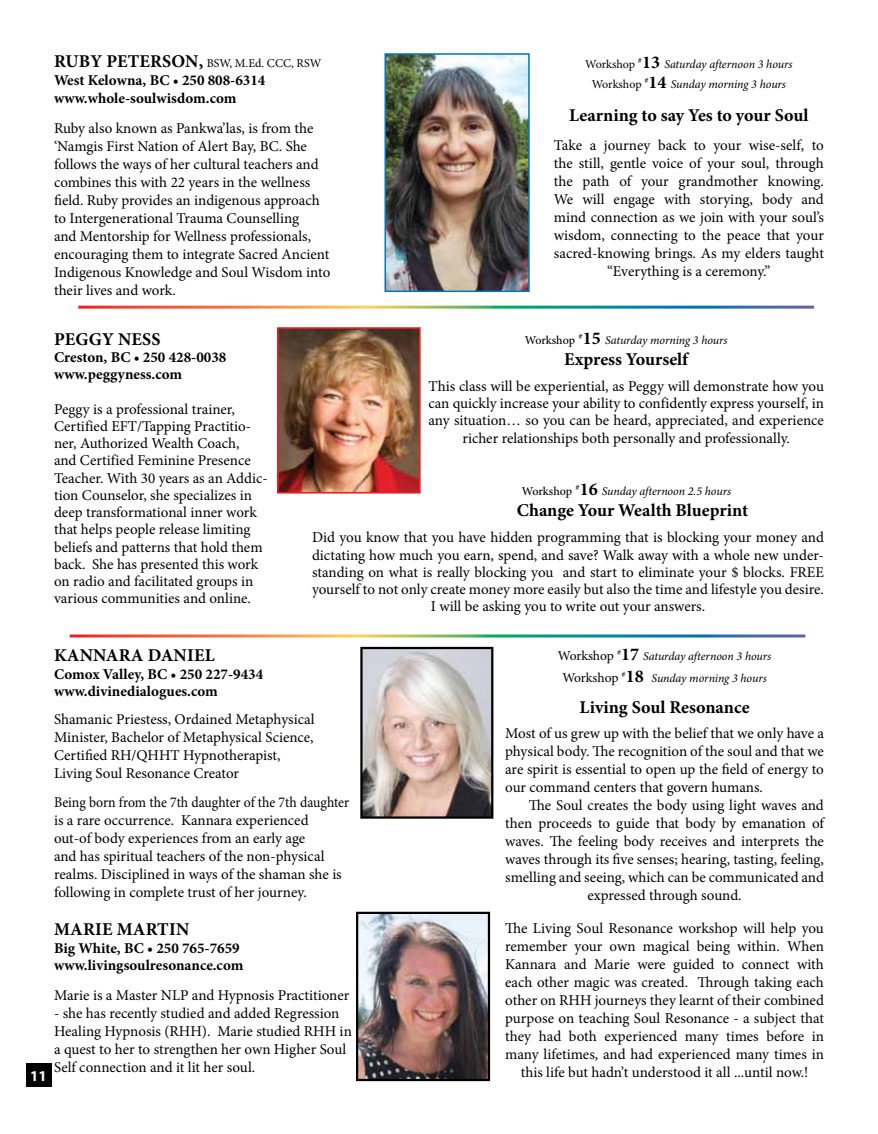
<style>
.page{position:relative;width:878px;height:1134px;background:#fff}
.page>*{position:absolute;margin:0;border:0;box-sizing:border-box;transform-origin:0 0}
.t1{font:700 18px "Minion Pro";color:#000}
.t2{font:15px/18px "Minion Pro";color:#000}
.t3{font:15px/18px "Minion Pro";color:#000;scale:.92 1}
.t4{font:700 15px/16.5px "Minion Pro";color:#000}
.t5{font:700 15px "Myriad Pro";color:#fff}
.t6{font:italic 12px/19.5px "Minion Pro";letter-spacing:-.01em;color:#000;text-align:center}
.t7{font:12px "Minion Pro";color:#000}
.s1{font-weight:700;font-size:18px}
.s2{font-style:normal}
.s3{font-weight:700;font-style:normal;font-size:18px}
.s4{font-weight:500;font-style:normal}
.s5{font-style:normal;font-size:13.5px}
</style>
<div class="page">
<div style="left:26px;top:1063px;width:25px;height:24px;background:#000"></div>
<svg style="left:70px;top:634px;width:735px;height:4px;background:#a2a591"></svg>
<img style="left:280px;top:330px;width:137px;height:161px">
<div style="left:277px;top:327px;width:143px;height:167px;border:2px solid #ed1e25"></div>
<img style="left:387px;top:56px;width:139px;height:233px">
<div style="left:384px;top:53px;width:145px;height:239px;border:2px solid #0078b8"></div>
<img style="left:363px;top:650px;width:127px;height:166px">
<div style="left:360px;top:647px;width:133px;height:172px;border:2px solid #000"></div>
<img style="left:359px;top:915px;width:128px;height:163px">
<div style="left:356px;top:912px;width:134px;height:169px;border:2px solid #000"></div>
<p class="t1" style="left:54px;top:49px;width:64px">Ruby Peters</p>
<p class="t7" style="left:171px;top:55px;width:151px"><span class="s1">on,</span> BSW, M.Ed. CCC, RSW</p>
<p class="t4" style="left:54px;top:71px;width:213px;line-height:18px">West Kelowna, BC • 250 808-6314 www.whole-soulwisdom.com</p>
<p class="t2" style="left:54px;top:119px;width:278px">Ruby also known as Pankwa’las, is from the ‘Namgis First Nation of Alert Bay, BC. She follows the ways of her cultural teachers and combines this with 22 years in the wellness field. Ruby provides an indigenous approach to Intergenerational Trauma Counselling<br>and Mentorship for Wellness professionals, encouraging them to integrate Sacred Ancient Indigenous Knowledge and Soul Wisdom into their lives and work.</p>
<p class="t6" style="left:585px;top:55px;width:209px"><span class="s2">Workshop</span> <sup>#</sup><span class="s3">13</span> Saturday afternoon 3 hours<br><span class="s2">Workshop</span> <sup>#</sup><span class="s3">14</span> Sunday morning 3 hours</p>
<p class="t1" style="left:569px;top:103px;width:241px">Learning to say Yes to your Soul</p>
<p class="t2" style="left:554px;top:136px;width:272px;text-align:center">Take a journey back to your wise-self, to the still, gentle voice of your soul, through the path of your grandmother knowing.<br>We will engage with storying, body and mind connection as we join with your soul’s wisdom, connecting to the peace that your sacred-knowing brings. As my elders taught “Everything is a ceremony.”</p>
<p class="t1" style="left:54px;top:326px;width:13px">Pegg</p>
<p class="t1" style="left:102px;top:326px;width:40px">y ness</p>
<p class="t4" style="left:54px;top:348px;width:174px;line-height:17.2px">Creston, BC • 250 428-0038 www.peggyness.com</p>
<p class="t2" style="left:54px;top:400px;width:215px;line-height:17.2px">Peggy is a professional trainer, Certified EFT/Tapping Practitio&shy;ner, Authorized Wealth Coach,<br>and Certified Feminine Presence Teacher. With 30 years as an Addic&shy;tion Counselor, she specializes in deep transformational inner work that helps people release limiting beliefs and patterns that hold them back. She has presented this work on radio and facilitated groups in various communities and online.</p>
<p class="t6" style="left:525px;top:330px;width:204px"><span class="s4">Workshop</span> <sup>#</sup><span class="s3">15</span> Saturday morning 3 hours</p>
<p class="t1" style="left:564px;top:346px;width:125px">Express Yourself</p>
<p class="t2" style="left:428px;top:377px;width:397px;line-height:17.2px;text-align:center">This class will be experiential, as Peggy will demonstrate how you can quickly increase your ability to confidently express yourself, in any situation… so you can be heard, appreciated, and experience richer relationships both personally and professionally.</p>
<p class="t6" style="left:522px;top:482px;width:211px"><span class="s4">Workshop</span> <sup>#</sup><span class="s3">16</span> Sunday afternoon 2.5 hours</p>
<p class="t1" style="left:516px;top:498px;width:233px">Change Your Wealth Blueprint</p>
<p class="t2" style="left:312px;top:529px;width:513px;line-height:17.2px;text-align:center">Did you know that you have hidden programming that is blocking your money and dictating how much you earn, spend, and save? Walk away with a whole new under&shy;standing on what is really blocking you and start to eliminate your $ blocks. FREE yourself to not only create money more easily but also the time and lifestyle you desire.<br>I will be asking you to write out your answers.</p>
<p class="t5" style="left:30px;top:1066px;width:18px">11</p>
<p class="t1" style="left:54px;top:643px;width:143px">Kannara Daniel</p>
<p class="t4" style="left:54px;top:666px;width:211px">Comox Valley, BC • 250 227-9434 www.divinedialogues.com</p>
<p class="t2" style="left:54px;top:710px;width:262px">Shamanic Priestess, Ordained Metaphysical Minister, Bachelor of Metaphysical Science, Certified RH/QHHT Hypnotherapist, Living Soul Resonance Creator</p>
<p class="t3" style="left:54px;top:793px;width:322px">Being born from the 7th daughter of the 7th daughter is a rare occurrence. Kannara experienced out-of body experiences from an early age<br>and has spiritual teachers of the non-physical realms. Disciplined in ways of the shaman she is following in complete trust of her journey.</p>
<p class="t1" style="left:54px;top:917px;width:40px">Marie</p>
<p class="t1" style="left:117px;top:917px;width:74px">Martin</p>
<p class="t4" style="left:54px;top:940px;width:191px">Big White, BC • 250 765-7659 www.livingsoulresonance.com</p>
<p class="t2" style="left:54px;top:986px;width:297px">Marie is a Master NLP and Hypnosis Practitioner</p>
<p class="t2" style="left:54px;top:1004px;width:299px">- she has recently studied and added Regression Healing Hypnosis (RHH). Marie studied RHH in a quest to her to strengthen her own Higher Soul Self connection and it lit her soul.</p>
<p class="t6" style="left:558px;top:644px;width:215px;line-height:22.5px"><span class="s5">Workshop</span> <sup>#</sup><span class="s3">17</span> Saturday afternoon 3 hours<br><span class="s5">Workshop</span> <sup>#</sup><span class="s3">18</span> Sunday morning 3 hours</p>
<p class="t1" style="left:579px;top:694px;width:172px">Living Soul Resonance</p>
<p class="t2" style="left:505px;top:724px;width:320px;text-align:justify">Most of us grew up with the belief that we only have a physical body. The recognition of the soul and that we are spirit is essential to open up the field of energy to our command centers that govern humans.</p>
<p class="t2" style="left:529px;top:796px;width:296px">The Soul creates the body using light waves and</p>
<p class="t2" style="left:505px;top:814px;width:320px">then proceeds to guide that body by emanation of</p>
<p class="t2" style="left:505px;top:832px;width:320px">waves. The feeling body receives and interprets the</p>
<p class="t2" style="left:505px;top:850px;width:320px">waves through its five senses; hearing, tasting, feeling,</p>
<p class="t2" style="left:505px;top:868px;width:320px">smelling and seeing, which can be communicated and</p>
<p class="t2" style="left:587px;top:886px;width:156px">expressed through sound.</p>
<p class="t2" style="left:505px;top:919px;width:320px;text-align:center">The Living Soul Resonance workshop will help you remember your own magical being within. When Kannara and Marie were guided to connect with each other magic was created. Through taking each other on RHH journeys they learnt of their combined purpose on teaching Soul Resonance - a subject that they had both experienced many times before in many lifetimes, and had experienced many times in this life but hadn’t understood it all ...until now.!</p>
</div>
